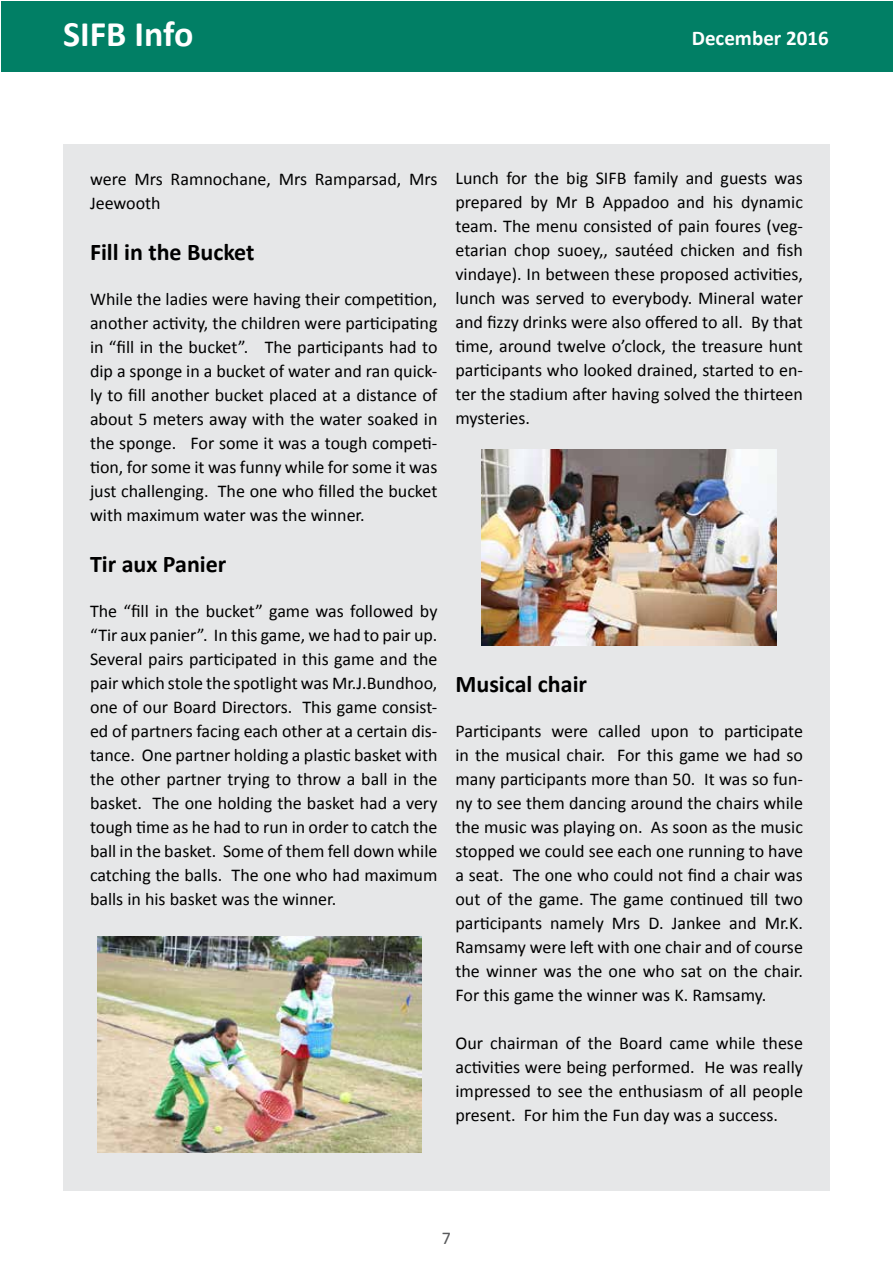
<style>
.page{position:relative;width:893px;height:1263px;background:#fff}
.page>*{position:absolute;margin:0;border:0;box-sizing:border-box;transform-origin:0 0}
.t1{font:700 36px "Calibri";color:#fff}
.t2{font:700 24px "Calibri";color:#000}
.t3{font:700 21px "Calibri";color:#fff}
.t4{font:18px/24px "Calibri";color:#000;text-align:justify}
.t5{font:18px "Calibri";color:#58595b}
</style>
<div class="page">
<div style="left:1px;top:1px;width:891px;height:70px;background:#017f65"></div>
<div style="left:63px;top:144px;width:767px;height:1047px;background:#e6e7e8"></div>
<img style="left:97px;top:936px;width:324px;height:216px">
<img style="left:481px;top:449px;width:295px;height:197px">
<h1 class="t1" style="left:63px;top:11px;width:132px">SIFB Info</h1>
<p class="t3" style="left:692px;top:25px;width:138px">December 2016</p>
<p class="t4" style="left:90px;top:167px;width:349px">were Mrs Ramnochane, Mrs Ramparsad, Mrs<br>Jeewooth</p>
<h2 class="t2" style="left:90px;top:236px;width:166px">Fill in the Bucket</h2>
<p class="t4" style="left:90px;top:287px;width:349px">While the ladies were having their competition, another activity, the children were participating in “fill in the bucket”. The participants had to dip a sponge in a bucket of water and ran quick&shy;ly to fill another bucket placed at a distance of about 5 meters away with the water soaked in the sponge. For some it was a tough competi&shy;tion, for some it was funny while for some it was just challenging. The one who filled the bucket with maximum water was the winner.</p>
<h2 class="t2" style="left:90px;top:548px;width:138px">Tir aux Panier</h2>
<p class="t4" style="left:90px;top:599px;width:349px">The “fill in the bucket” game was followed by “Tir aux panier”. In this game, we had to pair up.<br>Several pairs participated in this game and the pair which stole the spotlight was Mr.J.Bundhoo, one of our Board Directors. This game consist&shy;ed of partners facing each other at a certain dis&shy;tance. One partner holding a plastic basket with the other partner trying to throw a ball in the basket. The one holding the basket had a very tough time as he had to run in order to catch the ball in the basket. Some of them fell down while catching the balls. The one who had maximum balls in his basket was the winner.</p>
<p class="t4" style="left:455px;top:167px;width:349px">Lunch for the big SIFB family and guests was prepared by Mr B Appadoo and his dynamic team. The menu consisted of pain foures (veg&shy;etarian chop suoey,, sautéed chicken and fish vindaye). In between these proposed activities, lunch was served to everybody. Mineral water and fizzy drinks were also offered to all. By that time, around twelve o’clock, the treasure hunt participants who looked drained, started to en&shy;ter the stadium after having solved the thirteen mysteries.</p>
<h2 class="t2" style="left:455px;top:668px;width:133px">Musical chair</h2>
<p class="t4" style="left:455px;top:719px;width:349px">Participants were called upon to participate in the musical chair. For this game we had so many participants more than 50. It was so fun&shy;ny to see them dancing around the chairs while the music was playing on. As soon as the music stopped we could see each one running to have a seat. The one who could not find a chair was out of the game. The game continued till two participants namely Mrs D. Jankee and Mr.K.<br>Ramsamy were left with one chair and of course the winner was the one who sat on the chair.<br>For this game the winner was K. Ramsamy.</p>
<p class="t4" style="left:455px;top:1031px;width:349px">Our chairman of the Board came while these activities were being performed. He was really impressed to see the enthusiasm of all people present. For him the Fun day was a success.</p>
<p class="t5" style="left:442px;top:1226px;width:11px">7</p>
</div>
